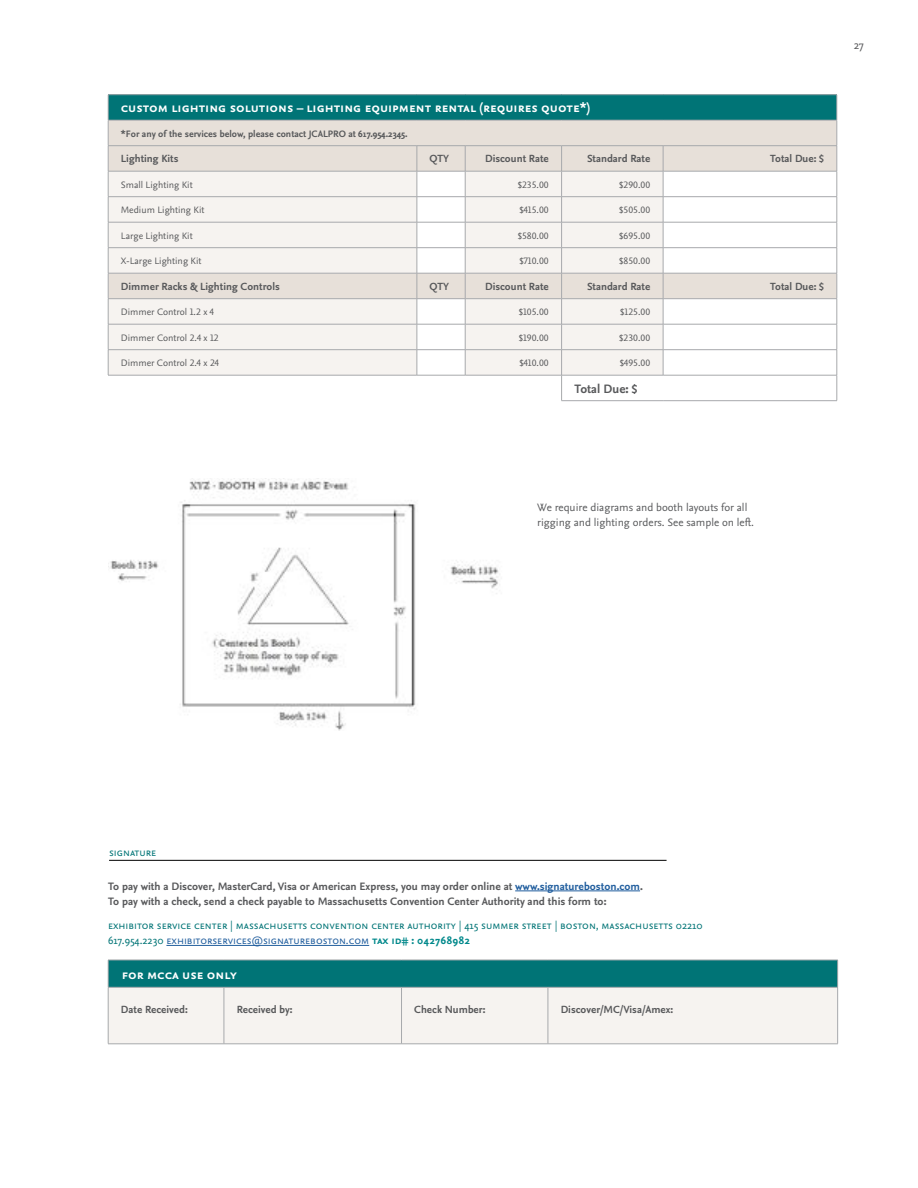
<style>
.page{position:relative;width:918px;height:1188px;background:#fff}
.page>*{position:absolute;margin:0;border:0;box-sizing:border-box;transform-origin:0 0}
.t1{font:700 13.5px "Nexus Sans Pro";color:#fff}
.t2{font:700 12.75px "Nexus Sans Pro";color:#58595b}
.t3{font:12px "Nexus Sans Pro";color:#58595b}
.t4{font:700 11.25px/15px "Nexus Sans Pro";color:#58595b}
.t5{font:11.25px/15px "Nexus Sans Pro";color:#007476}
.t6{font:11.25px/15px "Nexus Sans Pro";color:#58595b}
.t7{font:700 10.8px "Nexus Sans Pro";color:#58595b}
.t8{font:9.75px "Nexus Sans Pro";color:#58595b}
.t9{font:700 9.75px "Nexus Sans Pro";color:#58595b}
.s1{color:#215e9e}
.s2{font-weight:700;color:#00888b}
</style>
<div class="page">
<hr style="left:166px;top:945px;width:203px;height:1px;background:#215e9e">
<hr style="left:515px;top:891px;width:125px;height:1px;background:#215e9e">
<hr style="left:108px;top:1044px;width:116px;height:1px;background:#a7a9ac">
<hr style="left:224px;top:1044px;width:178px;height:1px;background:#a7a9ac">
<hr style="left:402px;top:1044px;width:146px;height:1px;background:#a7a9ac">
<hr style="left:548px;top:1044px;width:290px;height:1px;background:#a7a9ac">
<svg style="left:108px;top:960px;width:730px;height:84px"></svg>
<hr style="left:108px;top:987px;width:116px;height:1px;background:#a7a9ac">
<hr style="left:224px;top:987px;width:178px;height:1px;background:#a7a9ac">
<hr style="left:402px;top:987px;width:146px;height:1px;background:#a7a9ac">
<hr style="left:548px;top:987px;width:290px;height:1px;background:#a7a9ac">
<div style="left:108px;top:95px;width:729px;height:25px;background:#007476"></div>
<div style="left:109px;top:121px;width:728px;height:50px;background:#e7e0d9"></div>
<svg style="left:109px;top:172px;width:452px;height:203px;fill:#f6f3f0"></svg>
<svg style="left:562px;top:172px;width:275px;height:228px"></svg>
<hr style="left:417px;top:196px;width:48px;height:1px;background:#a7a9ac">
<hr style="left:663px;top:196px;width:174px;height:1px;background:#a7a9ac">
<hr style="left:417px;top:222px;width:48px;height:1px;background:#a7a9ac">
<hr style="left:663px;top:222px;width:174px;height:1px;background:#a7a9ac">
<hr style="left:417px;top:247px;width:48px;height:1px;background:#a7a9ac">
<hr style="left:663px;top:247px;width:174px;height:1px;background:#a7a9ac">
<hr style="left:417px;top:324px;width:48px;height:1px;background:#a7a9ac">
<hr style="left:663px;top:324px;width:174px;height:1px;background:#a7a9ac">
<hr style="left:417px;top:349px;width:48px;height:1px;background:#a7a9ac">
<hr style="left:663px;top:349px;width:174px;height:1px;background:#a7a9ac">
<hr style="left:108px;top:94px;width:309px;height:1px;background:#a7a9ac">
<hr style="left:417px;top:94px;width:48px;height:1px;background:#a7a9ac">
<hr style="left:465px;top:94px;width:97px;height:1px;background:#a7a9ac">
<hr style="left:562px;top:94px;width:101px;height:1px;background:#a7a9ac">
<hr style="left:663px;top:94px;width:174px;height:1px;background:#a7a9ac">
<hr style="left:561px;top:400px;width:102px;height:1px;background:#a7a9ac">
<hr style="left:663px;top:400px;width:174px;height:1px;background:#a7a9ac">
<hr style="left:663px;top:375px;width:174px;height:1px;background:#a7a9ac">
<hr style="left:108px;top:196px;width:309px;height:1px;background:#a7a9ac">
<hr style="left:108px;top:222px;width:309px;height:1px;background:#a7a9ac">
<hr style="left:108px;top:247px;width:309px;height:1px;background:#a7a9ac">
<hr style="left:108px;top:324px;width:309px;height:1px;background:#a7a9ac">
<hr style="left:108px;top:349px;width:309px;height:1px;background:#a7a9ac">
<hr style="left:465px;top:196px;width:97px;height:1px;background:#a7a9ac">
<hr style="left:562px;top:196px;width:101px;height:1px;background:#a7a9ac">
<hr style="left:465px;top:222px;width:97px;height:1px;background:#a7a9ac">
<hr style="left:562px;top:222px;width:101px;height:1px;background:#a7a9ac">
<hr style="left:465px;top:247px;width:97px;height:1px;background:#a7a9ac">
<hr style="left:562px;top:247px;width:101px;height:1px;background:#a7a9ac">
<hr style="left:465px;top:324px;width:97px;height:1px;background:#a7a9ac">
<hr style="left:562px;top:324px;width:101px;height:1px;background:#a7a9ac">
<hr style="left:465px;top:349px;width:97px;height:1px;background:#a7a9ac">
<hr style="left:562px;top:349px;width:101px;height:1px;background:#a7a9ac">
<hr style="left:562px;top:375px;width:101px;height:1px;background:#a7a9ac">
<hr style="left:108px;top:145px;width:309px;height:1px;background:#a7a9ac">
<hr style="left:108px;top:171px;width:309px;height:1px;background:#a7a9ac">
<hr style="left:417px;top:145px;width:48px;height:1px;background:#a7a9ac">
<hr style="left:417px;top:171px;width:48px;height:1px;background:#a7a9ac">
<hr style="left:465px;top:145px;width:97px;height:1px;background:#a7a9ac">
<hr style="left:465px;top:171px;width:97px;height:1px;background:#a7a9ac">
<hr style="left:562px;top:145px;width:101px;height:1px;background:#a7a9ac">
<hr style="left:562px;top:171px;width:101px;height:1px;background:#a7a9ac">
<hr style="left:663px;top:145px;width:174px;height:1px;background:#a7a9ac">
<hr style="left:663px;top:171px;width:174px;height:1px;background:#a7a9ac">
<hr style="left:108px;top:273px;width:309px;height:1px;background:#a7a9ac">
<hr style="left:108px;top:298px;width:309px;height:1px;background:#a7a9ac">
<hr style="left:417px;top:273px;width:48px;height:1px;background:#a7a9ac">
<svg style="left:417px;top:146px;width:1px;height:229px"></svg>
<hr style="left:417px;top:298px;width:48px;height:1px;background:#a7a9ac">
<hr style="left:465px;top:273px;width:97px;height:1px;background:#a7a9ac">
<svg style="left:465px;top:146px;width:1px;height:229px"></svg>
<hr style="left:465px;top:298px;width:97px;height:1px;background:#a7a9ac">
<hr style="left:562px;top:273px;width:101px;height:1px;background:#a7a9ac">
<hr style="left:562px;top:298px;width:101px;height:1px;background:#a7a9ac">
<hr style="left:663px;top:273px;width:174px;height:1px;background:#a7a9ac">
<svg style="left:663px;top:146px;width:1px;height:229px"></svg>
<hr style="left:663px;top:298px;width:174px;height:1px;background:#a7a9ac">
<hr style="left:108px;top:120px;width:309px;height:1px;background:#a7a9ac">
<svg style="left:108px;top:95px;width:1px;height:280px"></svg>
<hr style="left:417px;top:120px;width:48px;height:1px;background:#a7a9ac">
<hr style="left:465px;top:120px;width:97px;height:1px;background:#a7a9ac">
<hr style="left:562px;top:120px;width:101px;height:1px;background:#a7a9ac">
<hr style="left:663px;top:120px;width:174px;height:1px;background:#a7a9ac">
<svg style="left:837px;top:95px;width:1px;height:305px"></svg>
<hr style="left:108px;top:375px;width:309px;height:1px;background:#a7a9ac">
<hr style="left:417px;top:375px;width:48px;height:1px;background:#a7a9ac">
<hr style="left:465px;top:375px;width:97px;height:1px;background:#a7a9ac">
<svg style="left:561px;top:146px;width:1px;height:254px"></svg>
<img style="left:108px;top:478px;width:391px;height:252px">
<hr style="left:109px;top:860px;width:558px;height:1px;background:#000">
<h1 class="t1" style="left:121px;top:98px;width:471px">custom lighting solutions – lighting equipment rental (requires quote*)</h1>
<p class="t9" style="left:121px;top:126px;width:288px">*For any of the services below, please contact JCALPRO at 617.954.2345.</p>
<p class="t7" style="left:121px;top:151px;width:59px">Lighting Kits</p>
<p class="t7" style="left:430px;top:151px;width:21px">QTY</p>
<p class="t7" style="left:485px;top:151px;width:65px">Discount Rate</p>
<p class="t7" style="left:587px;top:151px;width:65px">Standard Rate</p>
<p class="t7" style="left:770px;top:151px;width:55px">Total Due: $</p>
<p class="t8" style="left:121px;top:177px;width:73px">Small Lighting Kit</p>
<p class="t8" style="left:518px;top:177px;width:33px">$235.00</p>
<p class="t8" style="left:619px;top:177px;width:33px">$290.00</p>
<p class="t8" style="left:121px;top:202px;width:85px">Medium Lighting Kit</p>
<p class="t8" style="left:519px;top:202px;width:31px">$415.00</p>
<p class="t8" style="left:619px;top:202px;width:33px">$505.00</p>
<p class="t8" style="left:121px;top:228px;width:73px">Large Lighting Kit</p>
<p class="t8" style="left:518px;top:228px;width:33px">$580.00</p>
<p class="t8" style="left:619px;top:228px;width:33px">$695.00</p>
<p class="t8" style="left:121px;top:253px;width:82px">X-Large Lighting Kit</p>
<p class="t8" style="left:519px;top:253px;width:31px">$710.00</p>
<p class="t8" style="left:619px;top:253px;width:33px">$850.00</p>
<p class="t7" style="left:121px;top:278px;width:160px">Dimmer Racks &amp; Lighting Controls</p>
<p class="t7" style="left:430px;top:278px;width:21px">QTY</p>
<p class="t7" style="left:485px;top:278px;width:65px">Discount Rate</p>
<p class="t7" style="left:587px;top:278px;width:65px">Standard Rate</p>
<p class="t7" style="left:770px;top:278px;width:55px">Total Due: $</p>
<p class="t8" style="left:121px;top:304px;width:95px">Dimmer Control 1.2 x 4</p>
<p class="t8" style="left:519px;top:304px;width:32px">$105.00</p>
<p class="t8" style="left:620px;top:304px;width:32px">$125.00</p>
<p class="t8" style="left:121px;top:330px;width:99px">Dimmer Control 2.4 x 12</p>
<p class="t8" style="left:519px;top:330px;width:31px">$190.00</p>
<p class="t8" style="left:619px;top:330px;width:33px">$230.00</p>
<p class="t8" style="left:121px;top:355px;width:100px">Dimmer Control 2.4 x 24</p>
<p class="t8" style="left:520px;top:355px;width:31px">$410.00</p>
<p class="t8" style="left:620px;top:355px;width:32px">$495.00</p>
<h2 class="t2" style="left:574px;top:379px;width:65px">Total Due: $</h2>
<p class="t3" style="left:854px;top:36px;width:12px">27</p>
<p class="t6" style="left:537px;top:499px;width:218px">We require diagrams and booth layouts for all rigging and lighting orders. See sample on left.</p>
<p class="t5" style="left:109px;top:844px;width:49px">signature</p>
<p class="t4" style="left:108px;top:878px;width:536px">To pay with a Discover, MasterCard, Visa or American Express, you may order online at <span class="s1">www.signatureboston.com</span>.<br>To pay with a check, send a check payable to Massachusetts Convention Center Authority and this form to:</p>
<p class="t5" style="left:108px;top:917px;width:596px">exhibitor service center | massachusetts convention center authority | 415 summer street | boston, massachusetts 02210<br>617.954.2230 <span class="s1">exhibitorservices@signatureboston.com</span> <span class="s2">tax id# : 042768982</span></p>
<h1 class="t1" style="left:122px;top:964px;width:117px">for mcca use only</h1>
<p class="t7" style="left:121px;top:1001px;width:68px">Date Received:</p>
<p class="t7" style="left:237px;top:1001px;width:57px">Received by:</p>
<p class="t7" style="left:414px;top:1001px;width:73px">Check Number:</p>
<p class="t7" style="left:561px;top:1001px;width:114px">Discover/MC/Visa/Amex:</p>
</div>
